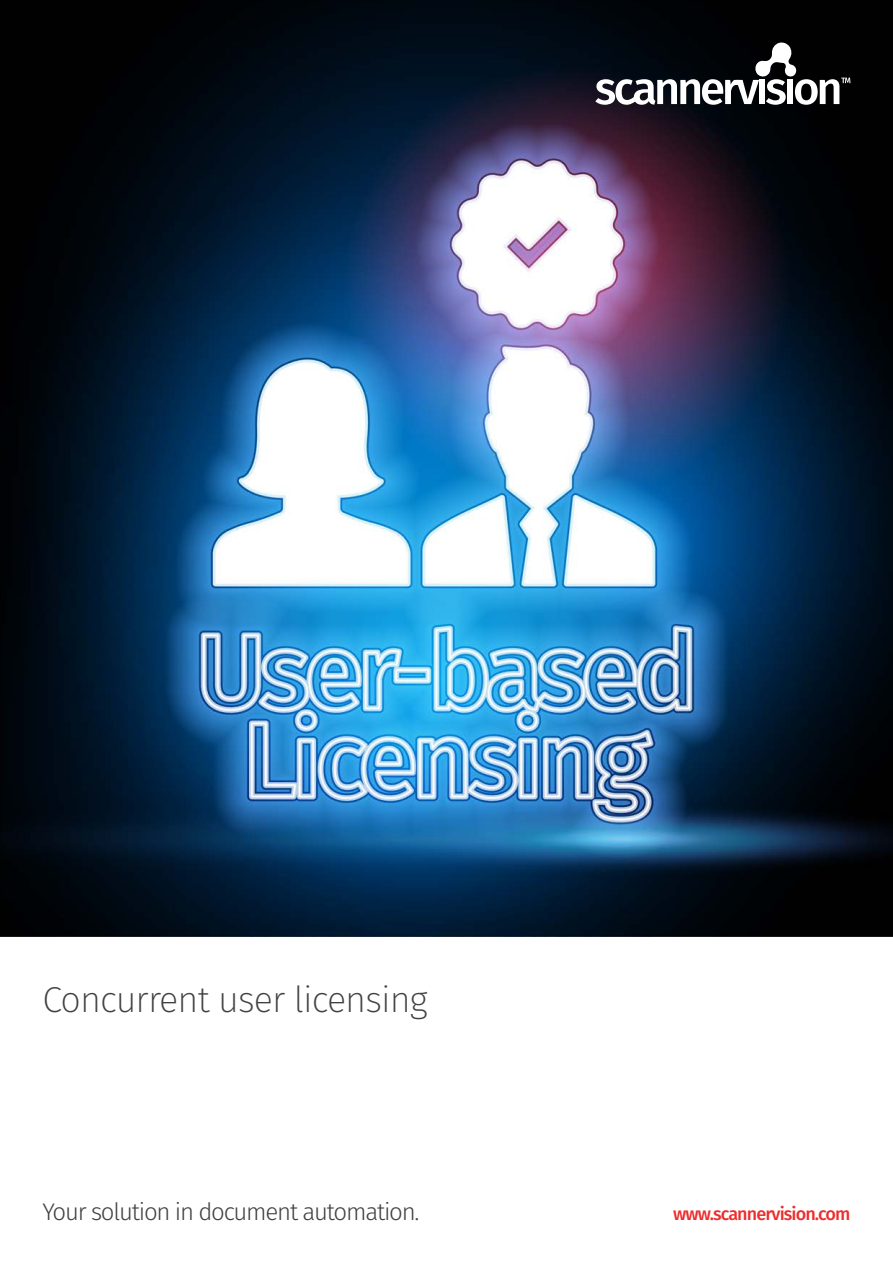
<style>
.page{position:relative;width:893px;height:1263px;background:#fff}
.page>*{position:absolute;margin:0;border:0;box-sizing:border-box;transform-origin:0 0}
.t1{font:200 36px "Fira Sans";letter-spacing:-.025em;color:#414042}
.t2{font:300 24px "Fira Sans";letter-spacing:-.05em;color:#414042}
.t3{font:500 18px "Fira Sans";letter-spacing:-.05em;color:#ee2d2d}
</style>
<div class="page">
<img style="left:0;top:0;width:893px;height:936px">
<svg style="left:595px;top:43px;width:255px;height:62px"></svg>
<p class="t1" style="left:43px;top:974px;width:387px">Concurrent user licensing</p>
<p class="t2" style="left:43px;top:1195px;width:379px">Your solution in document automation.</p>
<p class="t3" style="left:673px;top:1200px;width:179px">www.scannervision.com</p>
</div>
